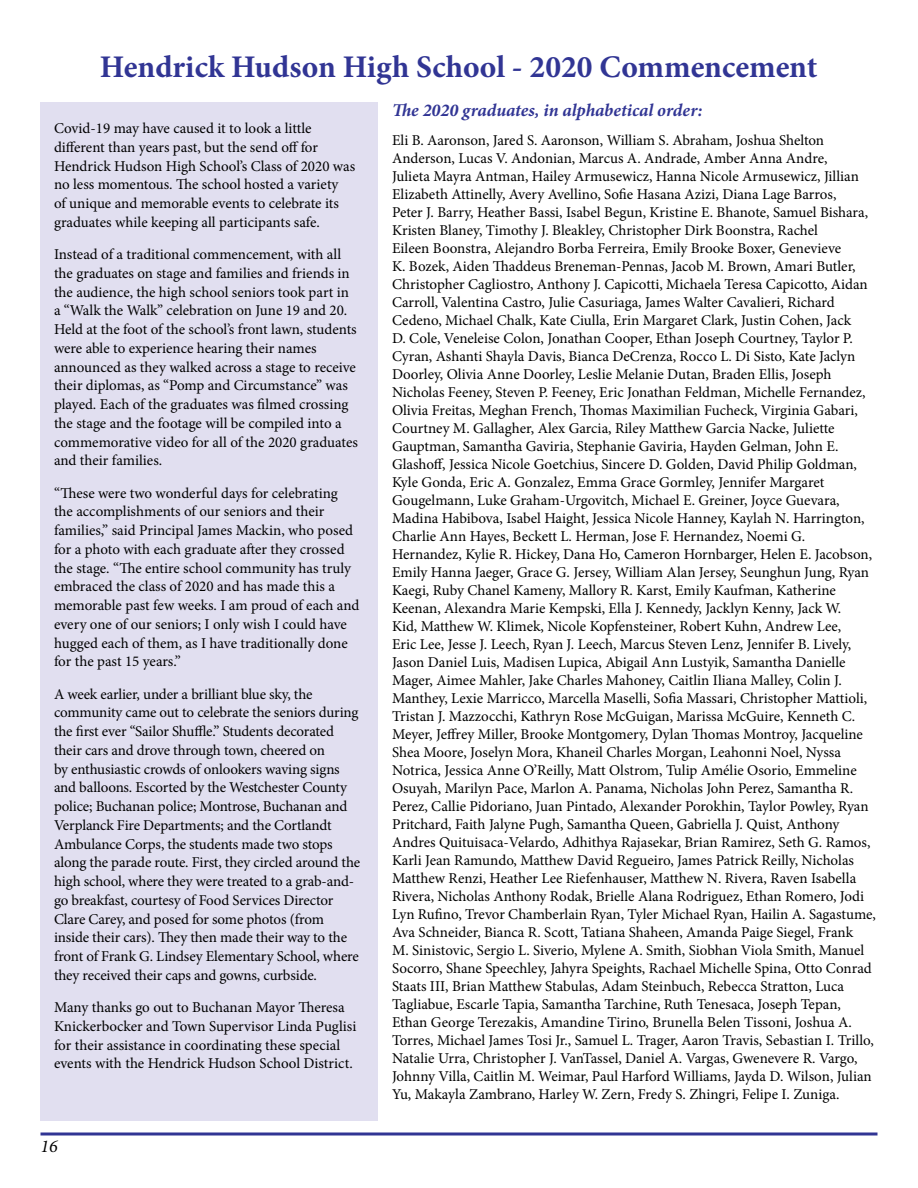
<style>
.page{position:relative;width:918px;height:1188px;background:#fff}
.page>*{position:absolute;margin:0;border:0;box-sizing:border-box;transform-origin:0 0}
.t1{font:700 31.5px "Minion Pro";color:#313594}
.t2{font:italic 700 18px "Minion Pro";letter-spacing:-.005em;color:#313594}
.t3{font:italic 18px "Minion Pro";color:#000}
.t4{font:15px/18px "Minion Pro";letter-spacing:-.005em;color:#000}
</style>
<div class="page">
<svg style="left:40px;top:1132px;width:838px;height:4px;background:#6467ae"></svg>
<div style="left:40px;top:102px;width:338px;height:1018px;background:#e1dff0"></div>
<h1 class="t1" style="left:100px;top:45px;width:719px">Hendrick Hudson High School - 2020 Commencement</h1>
<p class="t4" style="left:54px;top:119px;width:303px;line-height:18.8px">Covid-19 may have caused it to look a little different than years past, but the send off for Hendrick Hudson High School’s Class of 2020 was no less momentous. The school hosted a variety<br>of unique and memorable events to celebrate its graduates while keeping all participants safe.</p>
<p class="t4" style="left:54px;top:245px;width:305px;line-height:18.8px">Instead of a traditional commencement, with all the graduates on stage and families and friends in the audience, the high school seniors took part in a “Walk the Walk” celebration on June 19 and 20.<br>Held at the foot of the school’s front lawn, students were able to experience hearing their names announced as they walked across a stage to receive their diplomas, as “Pomp and Circumstance” was played. Each of the graduates was filmed crossing the stage and the footage will be compiled into a commemorative video for all of the 2020 graduates and their families.</p>
<p class="t4" style="left:54px;top:484px;width:307px;line-height:18.8px">“These were two wonderful days for celebrating the accomplishments of our seniors and their families,” said Principal James Mackin, who posed for a photo with each graduate after they crossed the stage. “The entire school community has truly embraced the class of 2020 and has made this a memorable past few weeks. I am proud of each and every one of our seniors; I only wish I could have hugged each of them, as I have traditionally done for the past 15 years.”</p>
<p class="t4" style="left:54px;top:685px;width:308px;line-height:18.8px">A week earlier, under a brilliant blue sky, the community came out to celebrate the seniors during the first ever “Sailor Shuffle.” Students decorated their cars and drove through town, cheered on<br>by enthusiastic crowds of onlookers waving signs and balloons. Escorted by the Westchester County police; Buchanan police; Montrose, Buchanan and Verplanck Fire Departments; and the Cortlandt Ambulance Corps, the students made two stops along the parade route. First, they circled around the high school, where they were treated to a grab-and&shy;go breakfast, courtesy of Food Services Director Clare Carey, and posed for some photos (from inside their cars). They then made their way to the front of Frank G. Lindsey Elementary School, where they received their caps and gowns, curbside.</p>
<p class="t4" style="left:54px;top:998px;width:304px;line-height:18.8px">Many thanks go out to Buchanan Mayor Theresa Knickerbocker and Town Supervisor Linda Puglisi for their assistance in coordinating these special events with the Hendrick Hudson School District.</p>
<p class="t2" style="left:392px;top:97px;width:312px">The 2020 graduates, in alphabetical order:</p>
<p class="t4" style="left:392px;top:131px;width:485px">Eli B. Aaronson, Jared S. Aaronson, William S. Abraham, Joshua Shelton Anderson, Lucas V. Andonian, Marcus A. Andrade, Amber Anna Andre,<br>Julieta Mayra Antman, Hailey Armusewicz, Hanna Nicole Armusewicz, Jillian Elizabeth Attinelly, Avery Avellino, Sofie Hasana Azizi, Diana Lage Barros,<br>Peter J. Barry, Heather Bassi, Isabel Begun, Kristine E. Bhanote, Samuel Bishara, Kristen Blaney, Timothy J. Bleakley, Christopher Dirk Boonstra, Rachel<br>Eileen Boonstra, Alejandro Borba Ferreira, Emily Brooke Boxer, Genevieve<br>K. Bozek, Aiden Thaddeus Breneman-Pennas, Jacob M. Brown, Amari Butler, Christopher Cagliostro, Anthony J. Capicotti, Michaela Teresa Capicotto, Aidan Carroll, Valentina Castro, Julie Casuriaga, James Walter Cavalieri, Richard Cedeno, Michael Chalk, Kate Ciulla, Erin Margaret Clark, Justin Cohen, Jack<br>D. Cole, Veneleise Colon, Jonathan Cooper, Ethan Joseph Courtney, Taylor P.<br>Cyran, Ashanti Shayla Davis, Bianca DeCrenza, Rocco L. Di Sisto, Kate Jaclyn Doorley, Olivia Anne Doorley, Leslie Melanie Dutan, Braden Ellis, Joseph Nicholas Feeney, Steven P. Feeney, Eric Jonathan Feldman, Michelle Fernandez, Olivia Freitas, Meghan French, Thomas Maximilian Fucheck, Virginia Gabari, Courtney M. Gallagher, Alex Garcia, Riley Matthew Garcia Nacke, Juliette Gauptman, Samantha Gaviria, Stephanie Gaviria, Hayden Gelman, John E.<br>Glashoff, Jessica Nicole Goetchius, Sincere D. Golden, David Philip Goldman, Kyle Gonda, Eric A. Gonzalez, Emma Grace Gormley, Jennifer Margaret Gougelmann, Luke Graham-Urgovitch, Michael E. Greiner, Joyce Guevara, Madina Habibova, Isabel Haight, Jessica Nicole Hanney, Kaylah N. Harrington, Charlie Ann Hayes, Beckett L. Herman, Jose F. Hernandez, Noemi G.<br>Hernandez, Kylie R. Hickey, Dana Ho, Cameron Hornbarger, Helen E. Jacobson, Emily Hanna Jaeger, Grace G. Jersey, William Alan Jersey, Seunghun Jung, Ryan Kaegi, Ruby Chanel Kameny, Mallory R. Karst, Emily Kaufman, Katherine Keenan, Alexandra Marie Kempski, Ella J. Kennedy, Jacklyn Kenny, Jack W.<br>Kid, Matthew W. Klimek, Nicole Kopfensteiner, Robert Kuhn, Andrew Lee,<br>Eric Lee, Jesse J. Leech, Ryan J. Leech, Marcus Steven Lenz, Jennifer B. Lively, Jason Daniel Luis, Madisen Lupica, Abigail Ann Lustyik, Samantha Danielle Mager, Aimee Mahler, Jake Charles Mahoney, Caitlin Iliana Malley, Colin J.<br>Manthey, Lexie Marricco, Marcella Maselli, Sofia Massari, Christopher Mattioli, Tristan J. Mazzocchi, Kathryn Rose McGuigan, Marissa McGuire, Kenneth C.<br>Meyer, Jeffrey Miller, Brooke Montgomery, Dylan Thomas Montroy, Jacqueline Shea Moore, Joselyn Mora, Khaneil Charles Morgan, Leahonni Noel, Nyssa Notrica, Jessica Anne O’Reilly, Matt Olstrom, Tulip Amélie Osorio, Emmeline Osuyah, Marilyn Pace, Marlon A. Panama, Nicholas John Perez, Samantha R.<br>Perez, Callie Pidoriano, Juan Pintado, Alexander Porokhin, Taylor Powley, Ryan Pritchard, Faith Jalyne Pugh, Samantha Queen, Gabriella J. Quist, Anthony Andres Quituisaca-Velardo, Adhithya Rajasekar, Brian Ramirez, Seth G. Ramos, Karli Jean Ramundo, Matthew David Regueiro, James Patrick Reilly, Nicholas Matthew Renzi, Heather Lee Riefenhauser, Matthew N. Rivera, Raven Isabella Rivera, Nicholas Anthony Rodak, Brielle Alana Rodriguez, Ethan Romero, Jodi Lyn Rufino, Trevor Chamberlain Ryan, Tyler Michael Ryan, Hailin A. Sagastume, Ava Schneider, Bianca R. Scott, Tatiana Shaheen, Amanda Paige Siegel, Frank<br>M. Sinistovic, Sergio L. Siverio, Mylene A. Smith, Siobhan Viola Smith, Manuel Socorro, Shane Speechley, Jahyra Speights, Rachael Michelle Spina, Otto Conrad Staats III, Brian Matthew Stabulas, Adam Steinbuch, Rebecca Stratton, Luca Tagliabue, Escarle Tapia, Samantha Tarchine, Ruth Tenesaca, Joseph Tepan, Ethan George Terezakis, Amandine Tirino, Brunella Belen Tissoni, Joshua A.<br>Torres, Michael James Tosi Jr., Samuel L. Trager, Aaron Travis, Sebastian I. Trillo, Natalie Urra, Christopher J. VanTassel, Daniel A. Vargas, Gwenevere R. Vargo, Johnny Villa, Caitlin M. Weimar, Paul Harford Williams, Jayda D. Wilson, Julian Yu, Makayla Zambrano, Harley W. Zern, Fredy S. Zhingri, Felipe I. Zuniga.</p>
<p class="t3" style="left:40px;top:1134px;width:19px">16</p>
</div>
